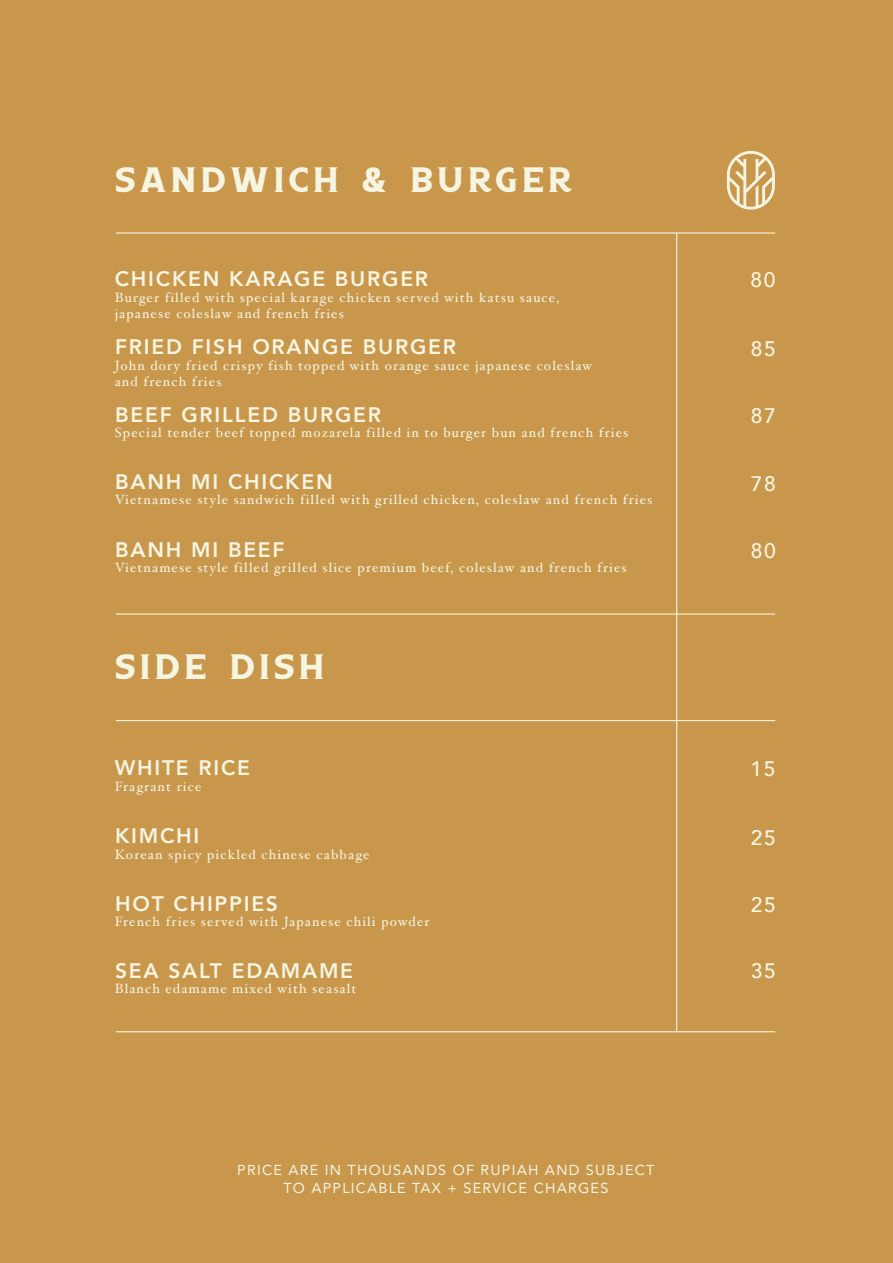
<style>
.page{position:relative;width:893px;height:1263px;background:#c8974c}
.page>*{position:absolute;margin:0;border:0;box-sizing:border-box;transform-origin:0 0}
.t1{font:45px "Boardwalk Avenue Serif";letter-spacing:.1em;color:#f5f5e2}
.t2{font:800 21px "Avenir";letter-spacing:.085em;color:#f5f5e2}
.t3{font:500 21px "Avenir";letter-spacing:.085em;color:#f5f5e2}
.t4{font:14.4px/17.4px "Avenir";letter-spacing:.085em;color:#f5f5e2;text-align:center}
.t5{font:13.5px/16.2px "Hoefler Text";letter-spacing:.085em;color:#f5f5e2}
</style>
<div class="page">
<hr style="left:116px;top:232px;width:659px;height:2px;background:#f5f5e2">
<hr style="left:676px;top:233px;width:1px;height:798px;background:#f5f5e2">
<svg style="left:727px;top:151px;width:48px;height:59px"></svg>
<hr style="left:116px;top:1031px;width:659px;height:1px;background:#f5f5e2">
<hr style="left:116px;top:613px;width:659px;height:2px;background:#f5f5e2">
<hr style="left:116px;top:720px;width:659px;height:1px;background:#f5f5e2">
<h1 class="t1" style="left:115px;top:153px;width:458px">SANDWICH &amp; BURGER</h1>
<h2 class="t2" style="left:115px;top:262px;width:315px">CHICKEN KARAGE BURGER</h2>
<p class="t5" style="left:115px;top:289px;width:446px">Burger filled with special karage chicken served with katsu sauce, japanese coleslaw and french fries</p>
<p class="t5" style="left:115px;top:357px;width:479px">John dory fried crispy fish topped with orange sauce japanese coleslaw and french fries</p>
<h2 class="t2" style="left:115px;top:330px;width:342px">FRIED FISH ORANGE BURGER</h2>
<h2 class="t2" style="left:115px;top:398px;width:267px">BEEF GRILLED BURGER</h2>
<p class="t5" style="left:115px;top:424px;width:515px">Special tender beef topped mozarela filled in to burger bun and french fries</p>
<h2 class="t2" style="left:115px;top:465px;width:219px">BANH MI CHICKEN</h2>
<p class="t5" style="left:115px;top:491px;width:539px">Vietnamese style sandwich filled with grilled chicken, coleslaw and french fries</p>
<h2 class="t2" style="left:115px;top:533px;width:171px">BANH MI BEEF</h2>
<p class="t5" style="left:115px;top:559px;width:513px">Vietnamese style filled grilled slice premium beef, coleslaw and french fries</p>
<h1 class="t1" style="left:115px;top:641px;width:210px">SIDE DISH</h1>
<h2 class="t2" style="left:115px;top:751px;width:137px">WHITE RICE</h2>
<p class="t5" style="left:115px;top:778px;width:88px">Fragrant rice</p>
<h2 class="t2" style="left:115px;top:819px;width:86px">KIMCHI</h2>
<p class="t5" style="left:115px;top:846px;width:256px">Korean spicy pickled chinese cabbage</p>
<h2 class="t2" style="left:115px;top:887px;width:164px">HOT CHIPPIES</h2>
<p class="t5" style="left:115px;top:913px;width:316px">French fries served with Japanese chili powder</p>
<h2 class="t2" style="left:115px;top:954px;width:239px">SEA SALT EDAMAME</h2>
<p class="t5" style="left:115px;top:981px;width:243px">Blanch edamame mixed with seasalt</p>
<p class="t4" style="left:237px;top:1161px;width:419px">PRICE ARE IN THOUSANDS OF RUPIAH AND SUBJECT<br>TO APPLICABLE TAX + SERVICE CHARGES</p>
<h2 class="t3" style="left:750px;top:262px;width:27px">80</h2>
<h2 class="t3" style="left:751px;top:330px;width:27px">85</h2>
<h2 class="t3" style="left:751px;top:398px;width:27px">87</h2>
<h2 class="t3" style="left:751px;top:465px;width:27px">78</h2>
<h2 class="t3" style="left:751px;top:533px;width:27px">80</h2>
<h2 class="t3" style="left:750px;top:751px;width:27px">15</h2>
<h2 class="t3" style="left:751px;top:819px;width:27px">25</h2>
<h2 class="t3" style="left:751px;top:887px;width:27px">25</h2>
<h2 class="t3" style="left:751px;top:953px;width:27px">35</h2>
</div>
